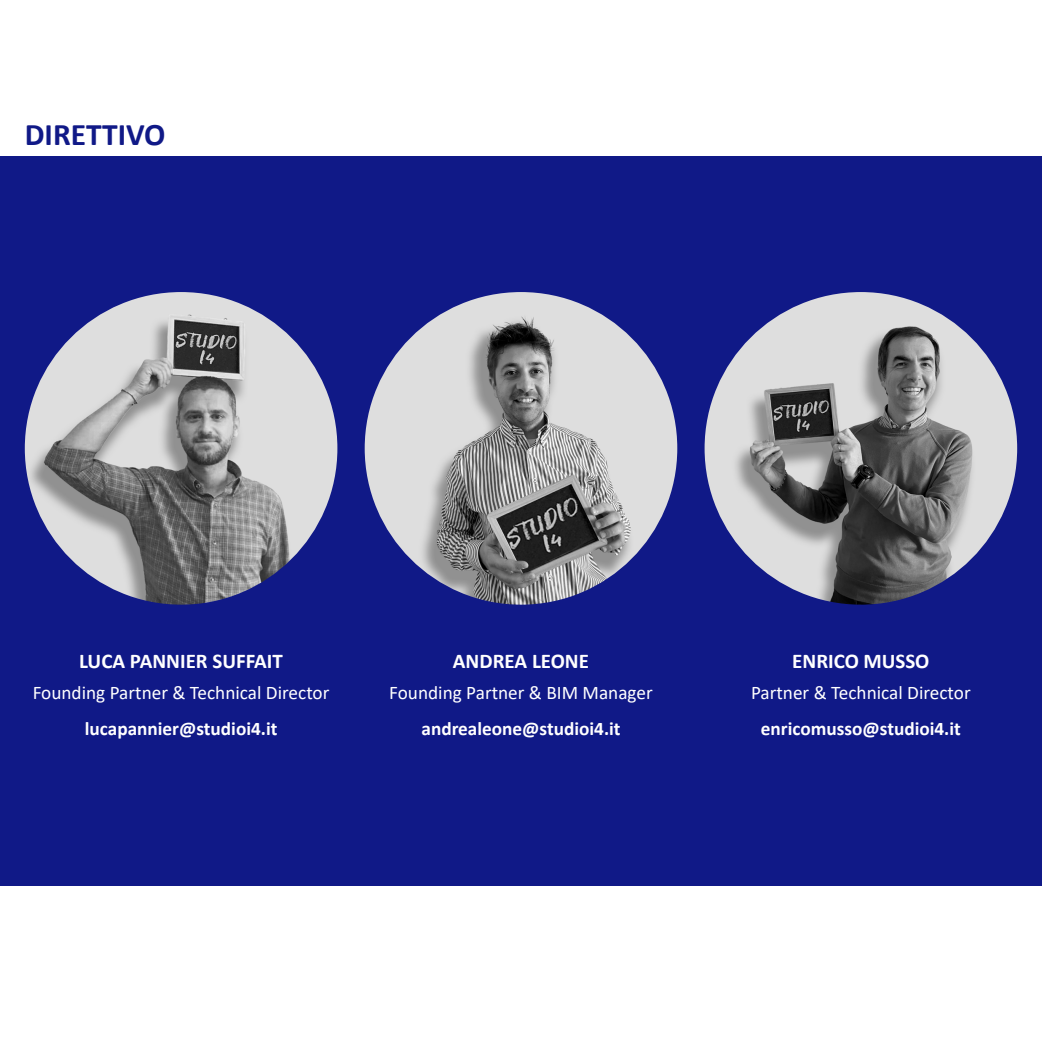
<style>
.page{position:relative;width:1042px;height:1042px;background:#fff}
.page>*{position:absolute;margin:0;border:0;box-sizing:border-box;transform-origin:0 0}
.t1{font:700 31.5px "Calibri";color:#101987}
.t2{font:700 21px "Calibri";color:#fff}
.t3{font:19.25px "Calibri";color:#fff}
.t4{font:700 19.25px "Calibri";color:#fff}
</style>
<div class="page">
<div style="left:0;top:156px;width:1042px;height:729px;background:#101987"></div>
<img style="left:365px;top:292px;width:312px;height:312px;border-radius:156px">
<img style="left:704px;top:292px;width:313px;height:312px;border-radius:156px">
<img style="left:25px;top:292px;width:312px;height:312px;border-radius:156px">
<p class="t1" style="left:25px;top:113px;width:142px">DIRETTIVO</p>
<p class="t2" style="left:79px;top:646px;width:205px">LUCA PANNIER SUFFAIT</p>
<p class="t3" style="left:33px;top:679px;width:298px">Founding Partner &amp; Technical Director</p>
<p class="t4" style="left:85px;top:714px;width:194px">lucapannier@studioi4.it</p>
<p class="t2" style="left:453px;top:646px;width:138px">ANDREA LEONE</p>
<p class="t3" style="left:389px;top:679px;width:265px">Founding Partner &amp; BIM Manager</p>
<p class="t2" style="left:792px;top:646px;width:139px">ENRICO MUSSO</p>
<p class="t3" style="left:751px;top:679px;width:221px">Partner &amp; Technical Director</p>
<p class="t4" style="left:421px;top:714px;width:201px">andrealeone@studioi4.it</p>
<p class="t4" style="left:761px;top:714px;width:201px">enricomusso@studioi4.it</p>
</div>
